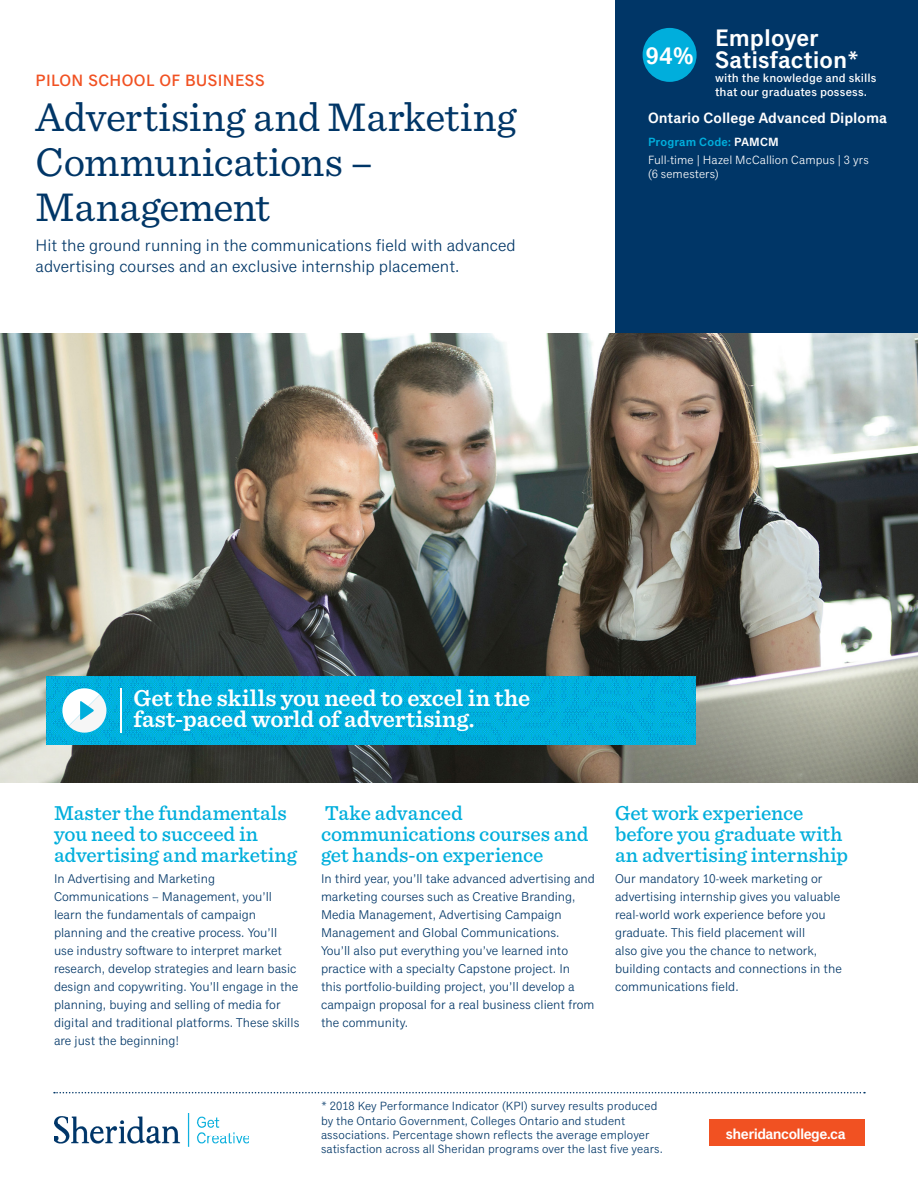
<style>
.page{position:relative;width:918px;height:1188px;background:#fff}
.page>*{position:absolute;margin:0;border:0;box-sizing:border-box;transform-origin:0 0}
.t1{font:42px/45px "Sentinel";letter-spacing:-.005em;color:#003667}
.p_benefit-statement{font:600 24px/21px "Sentinel";color:#fff}
.program_rating_title{font:600 24px/21.6px "Classic Grotesque Pro";color:#fff}
.program_rating{font:600 24px "Classic Grotesque Pro";color:#fff}
.t2{font:500 21px/21px "Sentinel";color:#00aedc}
.p_header-intro{font:16.5px/21px "Classic Grotesque Pro";color:#003667}
.h2_faculty{font:500 16.5px "Classic Grotesque Pro";letter-spacing:.02em;color:#f15122}
.p_meta_credential{font:600 15px "Classic Grotesque Pro";color:#fff}
.p_meta_credential-2{font:600 15px "Classic Grotesque Pro";letter-spacing:-.04em;color:#fff}
.t3{font:12.75px/18px "Classic Grotesque Pro";color:#003667}
.p_admissions{font:12px/14.2px "Classic Grotesque Pro";letter-spacing:.005em;color:#003667}
.program_rating_subti{font:500 12px/14.2px "Classic Grotesque Pro";letter-spacing:.01em;color:#fff}
.p_meta_small{font:12px/14.2px "Classic Grotesque Pro";letter-spacing:.005em;color:#fff}
.p_meta_attributes{font:600 12px "Classic Grotesque Pro";letter-spacing:.01em;color:#00aedc}
.s1{color:#fff}
</style>
<div class="page">
<div style="left:615px;top:0;width:303px;height:365px;background:#003667"></div>
<img style="left:54px;top:1114px;width:195px;height:33px">
<svg style="left:54px;top:1092px;width:811px;height:1px"></svg>
<div style="left:710px;top:1120px;width:155px;height:26px;background:#f15122"></div>
<img style="left:0;top:333px;width:918px;height:450px">
<img style="left:46px;top:676px;width:649px;height:69px">
<hr style="left:120px;top:688px;width:2px;height:45px;background:#fff">
<svg style="left:62px;top:688px;width:44px;height:45px"></svg>
<div style="left:643px;top:28px;width:54px;height:54px;background:#00aedc;border-radius:50%"></div>
<p class="h2_faculty" style="left:36px;top:71px;width:231px">PILON SCHOOL OF BUSINESS</p>
<p class="t1" style="left:36px;top:92px;width:482px">Advertising and Marketing<br>Communications –<br>Management</p>
<p class="p_header-intro" style="left:36px;top:235px;width:482px">Hit the ground running in the communications field with advanced advertising courses and an exclusive internship placement.</p>
<p class="program_rating" style="left:645px;top:42px;width:50px">94%</p>
<p class="program_rating_title" style="left:715px;top:29px;width:146px">Employer<br>Satisfaction*</p>
<p class="program_rating_subti" style="left:715px;top:71px;width:163px">with the knowledge and skills that our graduates possess.</p>
<p class="p_meta_credential" style="left:648px;top:109px;width:241px">Ontario College Advanced Diploma</p>
<p class="p_meta_attributes" style="left:648px;top:135px;width:132px">Program Code: <span class="s1">PAMCM</span></p>
<p class="p_meta_small" style="left:648px;top:153px;width:222px">Full-time | Hazel McCallion Campus | 3 yrs (6 semesters)</p>
<p class="p_benefit-statement" style="left:134px;top:687px;width:398px">Get the skills you need to excel in the fast-paced world of advertising.</p>
<p class="t2" style="left:54px;top:801px;width:244px">Master the fundamentals you need to succeed in advertising and marketing</p>
<p class="t3" style="left:54px;top:870px;width:247px">In Advertising and Marketing Communications – Management, you’ll learn the fundamentals of campaign planning and the creative process. You’ll use industry software to interpret market research, develop strategies and learn basic design and copywriting. You’ll engage in the planning, buying and selling of media for digital and traditional platforms. These skills are just the beginning!</p>
<p class="t2" style="left:321px;top:801px;width:269px">Take advanced communications courses and get hands-on experience</p>
<p class="t3" style="left:321px;top:870px;width:276px">In third year, you’ll take advanced advertising and marketing courses such as Creative Branding, Media Management, Advertising Campaign Management and Global Communications.<br>You’ll also put everything you’ve learned into practice with a specialty Capstone project. In<br>this portfolio-building project, you’ll develop a campaign proposal for a real business client from the community.</p>
<p class="t2" style="left:615px;top:801px;width:235px">Get work experience before you graduate with an advertising internship</p>
<p class="t3" style="left:615px;top:870px;width:228px">Our mandatory 10-week marketing or advertising internship gives you valuable real-world work experience before you graduate. This field placement will<br>also give you the chance to network, building contacts and connections in the communications field.</p>
<p class="p_admissions" style="left:321px;top:1100px;width:343px">* 2018 Key Performance Indicator (KPI) survey results produced by the Ontario Government, Colleges Ontario and student associations. Percentage shown reflects the average employer satisfaction across all Sheridan programs over the last five years.</p>
<p class="p_meta_credential-2" style="left:726px;top:1125px;width:121px">sheridancollege.ca</p>
</div>
